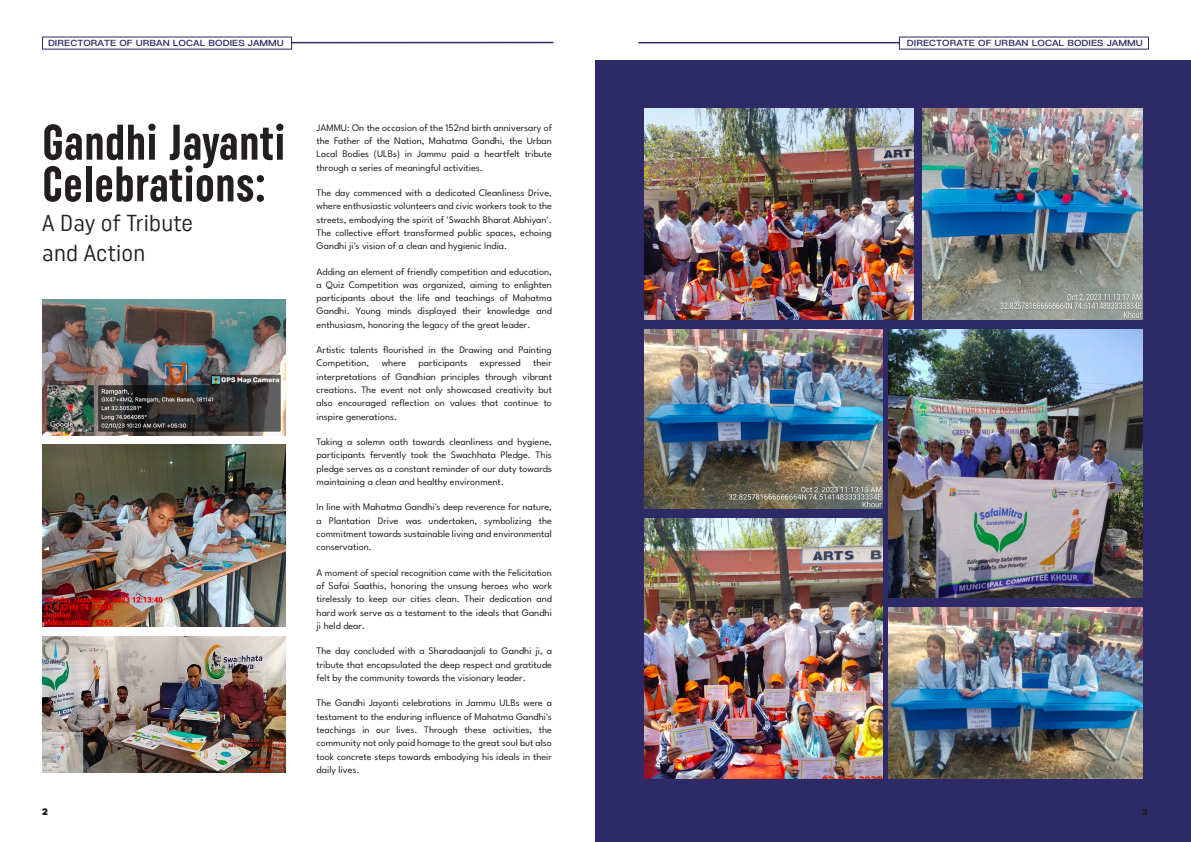
<style>
.page{position:relative;width:1191px;height:842px;background:#fff}
.page>*{position:absolute;margin:0;border:0;box-sizing:border-box;transform-origin:0 0}
.t1{font:50px/41.7px "Uniform Extra Condensed 3";letter-spacing:.01em;color:#231f20}
.t2{font:23px/29.7px "Uniform Condensed 6";letter-spacing:.01em;color:#231f20}
.t3{font:10px/13.3px "League Spartan";color:#231f20;text-align:justify}
.t4{font:900 10px "League Spartan";color:#231f20}
.t5{font:600 8.6px "Ping Fang HK";color:#2e2a67;scale:1.11 1}
</style>
<div class="page">
<div style="left:595px;top:61px;width:596px;height:781px;background:#2e2a67"></div>
<hr style="left:291px;top:42px;width:262px;height:1px;background:#2e2a67">
<hr style="left:639px;top:42px;width:260px;height:1px;background:#2e2a67">
<img style="left:43px;top:299px;width:242px;height:137px">
<img style="left:43px;top:445px;width:242px;height:182px">
<img style="left:43px;top:636px;width:242px;height:137px">
<img style="left:644px;top:109px;width:270px;height:211px">
<img style="left:644px;top:330px;width:238px;height:178px">
<img style="left:922px;top:109px;width:220px;height:211px">
<img style="left:889px;top:330px;width:253px;height:268px">
<img style="left:644px;top:518px;width:238px;height:260px">
<img style="left:889px;top:607px;width:253px;height:171px">
<p class="t5" style="left:48px;top:38px;width:214px">DIRECTORATE OF URBAN LOCAL BODIES JAMMU</p>
<p class="t5" style="left:907px;top:38px;width:214px">DIRECTORATE OF URBAN LOCAL BODIES JAMMU</p>
<h1 class="t1" style="left:42px;top:123px;width:244px">Gandhi Jayanti<br>Celebrations:</h1>
<h2 class="t2" style="left:42px;top:209px;width:152px">A Day of Tribute and Action</h2>
<p class="t3" style="left:316px;top:121px;width:237px">JAMMU: On the occasion of the 152nd birth anniversary of the Father of the Nation, Mahatma Gandhi, the Urban Local Bodies (ULBs) in Jammu paid a heartfelt tribute through a series of meaningful activities.</p>
<p class="t3" style="left:316px;top:187px;width:237px">The day commenced with a dedicated Cleanliness Drive, where enthusiastic volunteers and civic workers took to the streets, embodying the spirit of 'Swachh Bharat Abhiyan'.<br>The collective effort transformed public spaces, echoing Gandhi ji's vision of a clean and hygienic India.</p>
<p class="t3" style="left:316px;top:265px;width:237px">Adding an element of friendly competition and education, a Quiz Competition was organized, aiming to enlighten participants about the life and teachings of Mahatma Gandhi. Young minds displayed their knowledge and enthusiasm, honoring the legacy of the great leader.</p>
<p class="t3" style="left:316px;top:344px;width:237px">Artistic talents flourished in the Drawing and Painting Competition, where participants expressed their interpretations of Gandhian principles through vibrant creations. The event not only showcased creativity but also encouraged reflection on values that continue to inspire generations.</p>
<p class="t3" style="left:316px;top:436px;width:237px">Taking a solemn oath towards cleanliness and hygiene, participants fervently took the Swachhata Pledge. This pledge serves as a constant reminder of our duty towards maintaining a clean and healthy environment.</p>
<p class="t3" style="left:316px;top:501px;width:237px">In line with Mahatma Gandhi's deep reverence for nature, a Plantation Drive was undertaken, symbolizing the commitment towards sustainable living and environmental conservation.</p>
<p class="t3" style="left:316px;top:567px;width:237px">A moment of special recognition came with the Felicitation of Safai Saathis, honoring the unsung heroes who work tirelessly to keep our cities clean. Their dedication and hard work serve as a testament to the ideals that Gandhi ji held dear.</p>
<p class="t3" style="left:316px;top:645px;width:237px">The day concluded with a Sharadaanjali to Gandhi ji, a tribute that encapsulated the deep respect and gratitude felt by the community towards the visionary leader.</p>
<p class="t3" style="left:316px;top:697px;width:237px">The Gandhi Jayanti celebrations in Jammu ULBs were a testament to the enduring influence of Mahatma Gandhi's teachings in our lives. Through these activities, the community not only paid homage to the great soul but also took concrete steps towards embodying his ideals in their daily lives.</p>
<p class="t4" style="left:42px;top:808px;width:7px">2</p>
<p class="t4" style="left:1142px;top:808px;width:7px">3</p>
</div>
